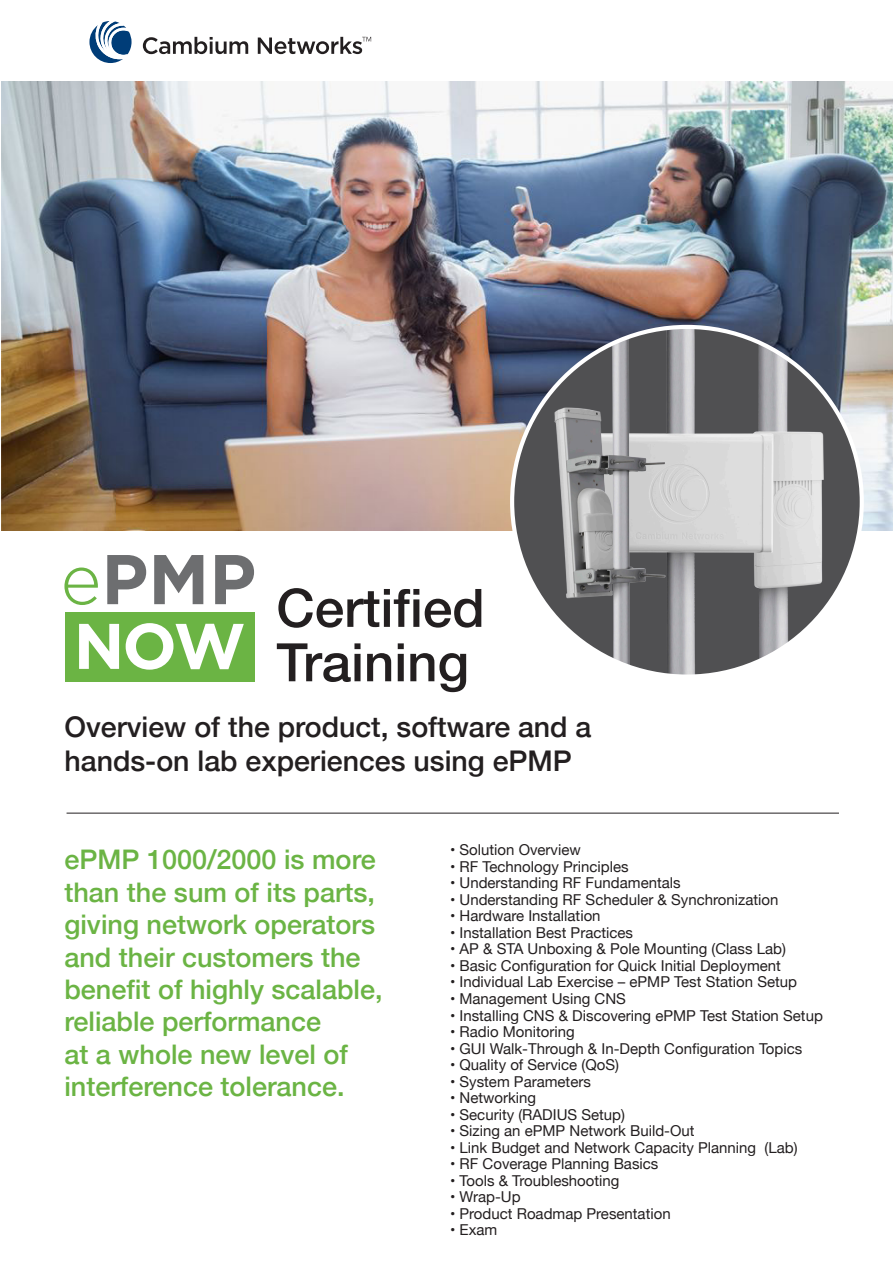
<style>
.page{position:relative;width:893px;height:1263px;background:#fff}
.page>*{position:absolute;margin:0;border:0;box-sizing:border-box;transform-origin:0 0}
.t1{font:500 53.1px/54.4px "Helvetica Neue";color:#231f20}
.t2{font:500 28.5px "Helvetica Neue";color:#231f20}
.t3{font:500 27px/32.4px "Helvetica Neue";color:#6bb444}
.t4{font:15px "Helvetica Neue";color:#231f20}
</style>
<div class="page">
<img style="left:1px;top:81px;width:892px;height:449px">
<hr style="left:67px;top:813px;width:772px;height:1px;background:#231f20">
<svg style="left:143px;top:37px;width:105px;height:17px"></svg>
<svg style="left:258px;top:37px;width:113px;height:17px"></svg>
<svg style="left:89px;top:21px;width:43px;height:42px"></svg>
<svg style="left:64px;top:567px;width:34px;height:38px"></svg>
<svg style="left:107px;top:555px;width:39px;height:49px"></svg>
<svg style="left:154px;top:555px;width:49px;height:49px"></svg>
<svg style="left:215px;top:555px;width:39px;height:49px"></svg>
<div style="left:66px;top:613px;width:189px;height:69px;background:#6bb444"></div>
<svg style="left:79px;top:624px;width:40px;height:45px"></svg>
<svg style="left:126px;top:623px;width:118px;height:47px"></svg>
<img style="left:815px;top:343px;width:47px;height:275px">
<img style="left:546px;top:327px;width:269px;height:318px">
<img style="left:512px;top:331px;width:271px;height:343px">
<p class="t1" style="left:276px;top:576px;width:210px">Certified<br>Training</p>
<p class="t2" style="left:64px;top:704px;width:528px">Overview of the product, software and a</p>
<p class="t2" style="left:64px;top:738px;width:509px">hands-on lab experiences using ePMP</p>
<p class="t3" style="left:64px;top:841px;width:320px">ePMP 1000/2000 is more than the sum of its parts, giving network operators and their customers the benefit of highly scalable, reliable performance<br>at a whole new level of interference tolerance.</p>
<p class="t4" style="left:450px;top:839px;width:132px">• Solution Overview</p>
<p class="t4" style="left:450px;top:856px;width:180px">• RF Technology Principles</p>
<p class="t4" style="left:450px;top:872px;width:232px">• Understanding RF Fundamentals</p>
<p class="t4" style="left:450px;top:889px;width:330px">• Understanding RF Scheduler &amp; Synchronization</p>
<p class="t4" style="left:450px;top:905px;width:152px">• Hardware Installation</p>
<p class="t4" style="left:450px;top:922px;width:185px">• Installation Best Practices</p>
<p class="t4" style="left:450px;top:938px;width:337px">• AP &amp; STA Unboxing &amp; Pole Mounting (Class Lab)</p>
<p class="t4" style="left:450px;top:955px;width:332px">• Basic Configuration for Quick Initial Deployment</p>
<p class="t4" style="left:450px;top:971px;width:348px">• Individual Lab Exercise – ePMP Test Station Setup</p>
<p class="t4" style="left:450px;top:988px;width:177px">• Management Using CNS</p>
<p class="t4" style="left:450px;top:1004px;width:374px">• Installing CNS &amp; Discovering ePMP Test Station Setup</p>
<p class="t4" style="left:450px;top:1021px;width:126px">• Radio Monitoring</p>
<p class="t4" style="left:450px;top:1037px;width:354px">• GUI Walk-Through &amp; In-Depth Configuration Topics</p>
<p class="t4" style="left:450px;top:1054px;width:170px">• Quality of Service (QoS)</p>
<p class="t4" style="left:450px;top:1070px;width:142px">• System Parameters</p>
<p class="t4" style="left:450px;top:1087px;width:88px">• Networking</p>
<p class="t4" style="left:450px;top:1103px;width:176px">• Security (RADIUS Setup)</p>
<p class="t4" style="left:450px;top:1120px;width:246px">• Sizing an ePMP Network Build-Out</p>
<p class="t4" style="left:450px;top:1136px;width:349px">• Link Budget and Network Capacity Planning (Lab)</p>
<p class="t4" style="left:450px;top:1153px;width:210px">• RF Coverage Planning Basics</p>
<p class="t4" style="left:450px;top:1169px;width:171px">• Tools &amp; Troubleshooting</p>
<p class="t4" style="left:450px;top:1186px;width:72px">• Wrap-Up</p>
<p class="t4" style="left:450px;top:1202px;width:222px">• Product Roadmap Presentation</p>
<p class="t4" style="left:450px;top:1219px;width:49px">• Exam</p>
</div>
